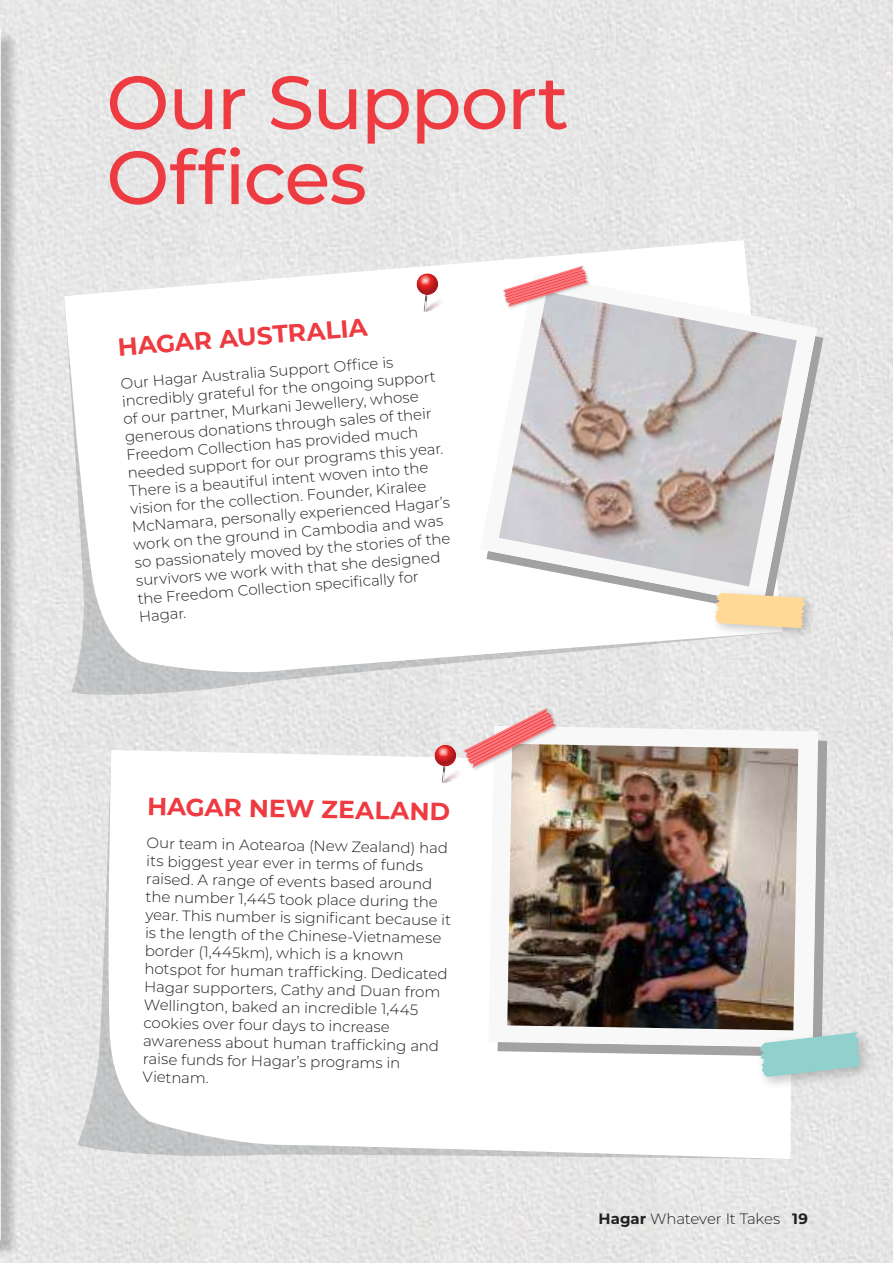
<style>
.page{position:relative;width:893px;height:1263px;background:#e6e6e6}
.page>*{position:absolute;margin:0;border:0;box-sizing:border-box;transform-origin:0 0}
.t1{font:500 75px/75px "Montserrat";letter-spacing:-.015em;color:#ee3a41}
.t2{font:700 24.9px "Montserrat";color:#ee3a41}
.t3{font:300 15px/18px "Montserrat";letter-spacing:-.01em;color:#221f20}
.s1{font-weight:700}
</style>
<div class="page">
<div style="left:0;top:30px;width:20px;height:1228px;background:#221f20;opacity:.25"></div>
<svg style="left:0;top:28px;width:1px;height:1211px"></svg>
<svg style="left:77px;top:752px;width:30px;height:407px"></svg>
<div style="left:107px;top:750px;width:686px;height:409px;background:#fff"></div>
<svg style="left:71px;top:677px;width:711px;height:20px"></svg>
<svg style="left:64px;top:240px;width:718px;height:437px;fill:#fff"></svg>
<svg style="left:498px;top:735px;width:329px;height:322px;background:#bbb"></svg>
<svg style="left:489px;top:726px;width:329px;height:321px;background:#f2f2f2"></svg>
<img style="left:507px;top:744px;width:291px;height:286px">
<div style="left:463px;top:707px;width:96px;height:64px;background:#221f20;opacity:.25"></div>
<svg style="left:463px;top:708px;width:93px;height:60px"></svg>
<div style="left:755px;top:1027px;width:120px;height:64px;background:#221f20;opacity:.25"></div>
<svg style="left:759px;top:1032px;width:102px;height:45px;background:#a5d4d1"></svg>
<svg style="left:486px;top:336px;width:337px;height:278px;fill:#fff"></svg>
<svg style="left:480px;top:273px;width:337px;height:331px;fill:#fff"></svg>
<img style="left:499px;top:292px;width:298px;height:294px">
<div style="left:502px;top:265px;width:89px;height:45px;background:#221f20;opacity:.25"></div>
<svg style="left:503px;top:266px;width:85px;height:41px;background:#f0b7b9"></svg>
<div style="left:711px;top:588px;width:107px;height:53px;background:#221f20;opacity:.25"></div>
<svg style="left:715px;top:593px;width:90px;height:35px;background:#f8d9a1"></svg>
<img style="left:429px;top:295px;width:16px;height:16px">
<svg style="left:422px;top:310px;width:12px;height:2px"></svg>
<img style="left:423px;top:295px;width:6px;height:16px">
<img style="left:416px;top:273px;width:22px;height:22px">
<img style="left:447px;top:766px;width:16px;height:17px">
<svg style="left:440px;top:774px;width:7px;height:9px"></svg>
<img style="left:441px;top:766px;width:6px;height:16px">
<img style="left:434px;top:745px;width:22px;height:21px">
<img style="left:0;top:43px;width:51px;height:249px">
<h1 class="t1" style="left:106px;top:68px;width:464px">Our Support<br>Offices</h1>
<h2 class="t2" style="left:117px;top:334px;width:252px;rotate:-4deg">HAGAR AUSTRALIA</h2>
<p class="t3" style="left:118px;top:376px;width:321px;rotate:-5deg">Our Hagar Australia Support Office is incredibly grateful for the ongoing support of our partner, Murkani Jewellery, whose generous donations through sales of their Freedom Collection has provided much needed support for our programs this year.<br>There is a beautiful intent woven into the vision for the collection. Founder, Kiralee McNamara, personally experienced Hagar’s work on the ground in Cambodia and was so passionately moved by the stories of the survivors we work with that she designed the Freedom Collection specifically for Hagar.</p>
<h2 class="t2" style="left:148px;top:794px;width:304px;rotate:1deg">HAGAR NEW ZEALAND</h2>
<p class="t3" style="left:147px;top:834px;width:307px;rotate:1deg">Our team in Aotearoa (New Zealand) had its biggest year ever in terms of funds raised. A range of events based around the number 1,445 took place during the year. This number is significant because it is the length of the Chinese-Vietnamese border (1,445km), which is a known hotspot for human trafficking. Dedicated Hagar supporters, Cathy and Duan from Wellington, baked an incredible 1,445 cookies over four days to increase awareness about human trafficking and raise funds for Hagar’s programs in Vietnam.</p>
<p class="t3" style="left:598px;top:1210px;width:211px"><span class="s1">Hagar</span> Whatever It Takes <span class="s1">19</span></p>
</div>
